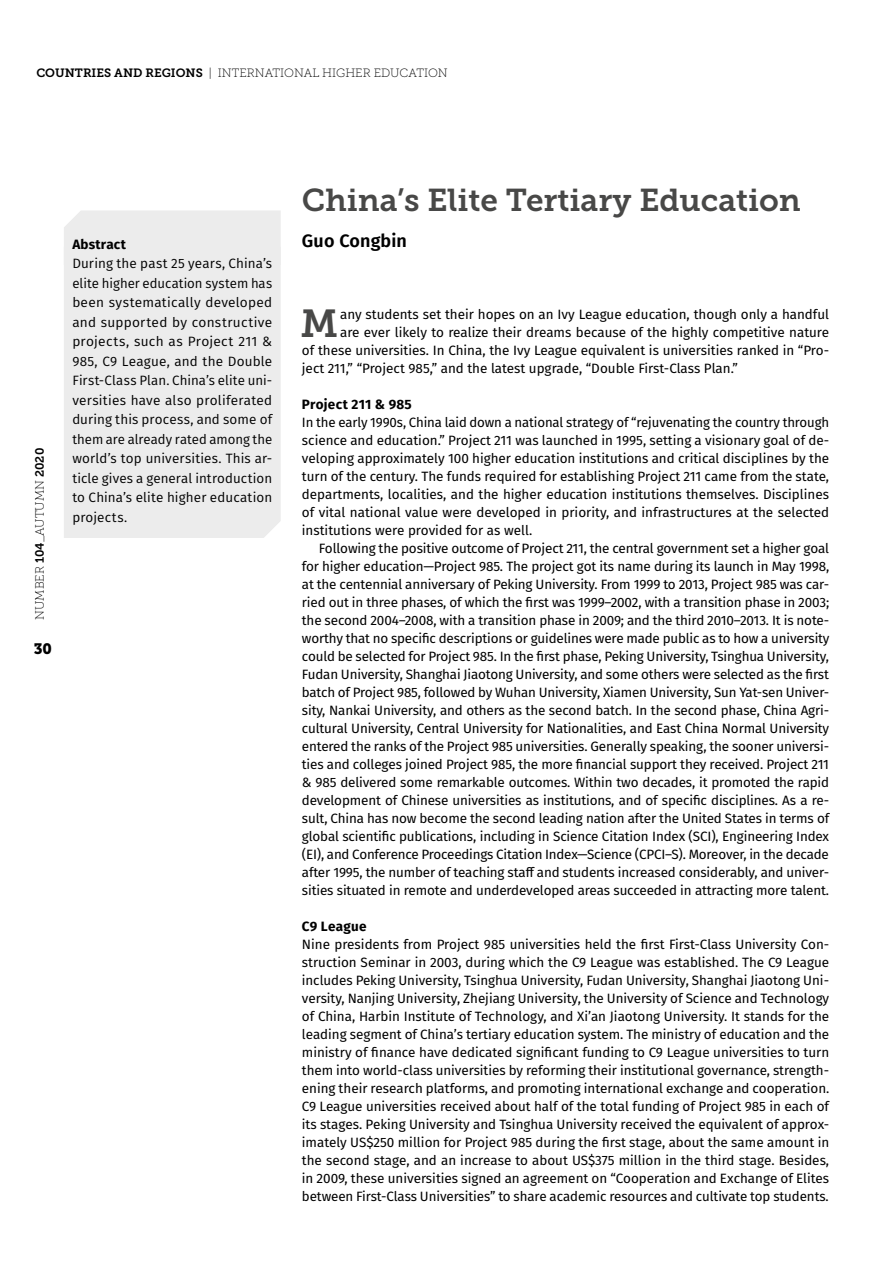
<style>
.page{position:relative;width:893px;height:1263px;background:#fff}
.page>*{position:absolute;margin:0;border:0;box-sizing:border-box;transform-origin:0 0}
.t1{font:38.85px "Museo Slab 700";color:#484847}
.t2{font:31.5px "Museo Slab 700";color:#484847}
.t3{font:600 18px "Fira Sans";letter-spacing:.01em;color:#000}
.t4{font:15px "Museo Slab 900";color:#000}
.t5{font:13.5px/18px "Fira Sans";color:#000;text-align:justify}
.t6{font:13.5px/19.5px "Fira Sans";letter-spacing:.01em;color:#000;text-align:justify}
.t7{font:700 13.5px "Fira Sans";letter-spacing:.02em;color:#000}
.t8{font:12px "Museo Slab 100";color:#000}
.s1{font-family:"Museo Slab 700"}
</style>
<div class="page">
<div style="left:64px;top:210px;width:217px;height:37px;background:#ececec"></div>
<div style="left:64px;top:247px;width:217px;height:291px;background:#ececec"></div>
<p class="t8" style="left:36px;top:66px;width:413px"><span class="s1">COUNTRIES AND REGIONS</span> | INTERNATIONAL HIGHER EDUCATION</p>
<p class="t8" style="left:33px;top:620px;width:173px;rotate:-90deg">NUMBER <span class="s1">104</span>_Autumn <span class="s1">2020</span></p>
<p class="t4" style="left:34px;top:640px;width:20px">30</p>
<p class="t7" style="left:72px;top:233px;width:55px">Abstract</p>
<p class="t6" style="left:72px;top:253px;width:201px">During the past 25 years, China’s elite higher education system has been systematically developed and supported by constructive projects, such as Project 211 &amp; 985, C9 League, and the Double First-Class Plan. China’s elite uni&shy;versities have also proliferated during this process, and some of them are already rated among the world’s top universities. This ar&shy;ticle gives a general introduction to China’s elite higher education projects.</p>
<h2 class="t2" style="left:302px;top:182px;width:500px">China’s Elite Tertiary Education</h2>
<h3 class="t3" style="left:302px;top:226px;width:107px">Guo Congbin</h3>
<h1 class="t1" style="left:300px;top:302px;width:39px">M</h1>
<p class="t5" style="left:340px;top:305px;width:491px">any students set their hopes on an Ivy League education, though only a handful</p>
<p class="t5" style="left:340px;top:323px;width:491px">are ever likely to realize their dreams because of the highly competitive nature</p>
<p class="t5" style="left:302px;top:341px;width:529px">of these universities. In China, the Ivy League equivalent is universities ranked in “Pro-</p>
<p class="t5" style="left:302px;top:359px;width:438px">ject 211,” “Project 985,” and the latest upgrade, “Double First-Class Plan.”</p>
<p class="t7" style="left:302px;top:393px;width:111px">Project 211 &amp; 985</p>
<p class="t5" style="left:302px;top:413px;width:529px">In the early 1990s, China laid down a national strategy of “rejuvenating the country through science and education.” Project 211 was launched in 1995, setting a visionary goal of de&shy;veloping approximately 100 higher education institutions and critical disciplines by the turn of the century. The funds required for establishing Project 211 came from the state, departments, localities, and the higher education institutions themselves. Disciplines of vital national value were developed in priority, and infrastructures at the selected institutions were provided for as well.</p>
<p class="t5" style="left:302px;top:539px;width:529px;text-indent:17px">Following the positive outcome of Project 211, the central government set a higher goal for higher education—Project 985. The project got its name during its launch in May 1998, at the centennial anniversary of Peking University. From 1999 to 2013, Project 985 was car&shy;ried out in three phases, of which the first was 1999–2002, with a transition phase in 2003; the second 2004–2008, with a transition phase in 2009; and the third 2010–2013. It is note&shy;worthy that no specific descriptions or guidelines were made public as to how a university could be selected for Project 985. In the first phase, Peking University, Tsinghua University, Fudan University, Shanghai Jiaotong University, and some others were selected as the first batch of Project 985, followed by Wuhan University, Xiamen University, Sun Yat-sen Univer&shy;sity, Nankai University, and others as the second batch. In the second phase, China Agri&shy;cultural University, Central University for Nationalities, and East China Normal University entered the ranks of the Project 985 universities. Generally speaking, the sooner universi&shy;ties and colleges joined Project 985, the more financial support they received. Project 211 &amp; 985 delivered some remarkable outcomes. Within two decades, it promoted the rapid development of Chinese universities as institutions, and of specific disciplines. As a re&shy;sult, China has now become the second leading nation after the United States in terms of global scientific publications, including in Science Citation Index (SCI), Engineering Index (EI), and Conference Proceedings Citation Index—Science (CPCI–S). Moreover, in the decade after 1995, the number of teaching staff and students increased considerably, and univer&shy;sities situated in remote and underdeveloped areas succeeded in attracting more talent.</p>
<p class="t7" style="left:302px;top:915px;width:66px">C9 League</p>
<p class="t5" style="left:302px;top:935px;width:529px">Nine presidents from Project 985 universities held the first First-Class University Con&shy;struction Seminar in 2003, during which the C9 League was established. The C9 League includes Peking University, Tsinghua University, Fudan University, Shanghai Jiaotong Uni&shy;versity, Nanjing University, Zhejiang University, the University of Science and Technology of China, Harbin Institute of Technology, and Xi’an Jiaotong University. It stands for the leading segment of China’s tertiary education system. The ministry of education and the ministry of finance have dedicated significant funding to C9 League universities to turn them into world-class universities by reforming their institutional governance, strength&shy;ening their research platforms, and promoting international exchange and cooperation.<br>C9 League universities received about half of the total funding of Project 985 in each of its stages. Peking University and Tsinghua University received the equivalent of approx&shy;imately US$250 million for Project 985 during the first stage, about the same amount in the second stage, and an increase to about US$375 million in the third stage. Besides, in 2009, these universities signed an agreement on “Cooperation and Exchange of Elites between First-Class Universities” to share academic resources and cultivate top students.</p>
</div>
